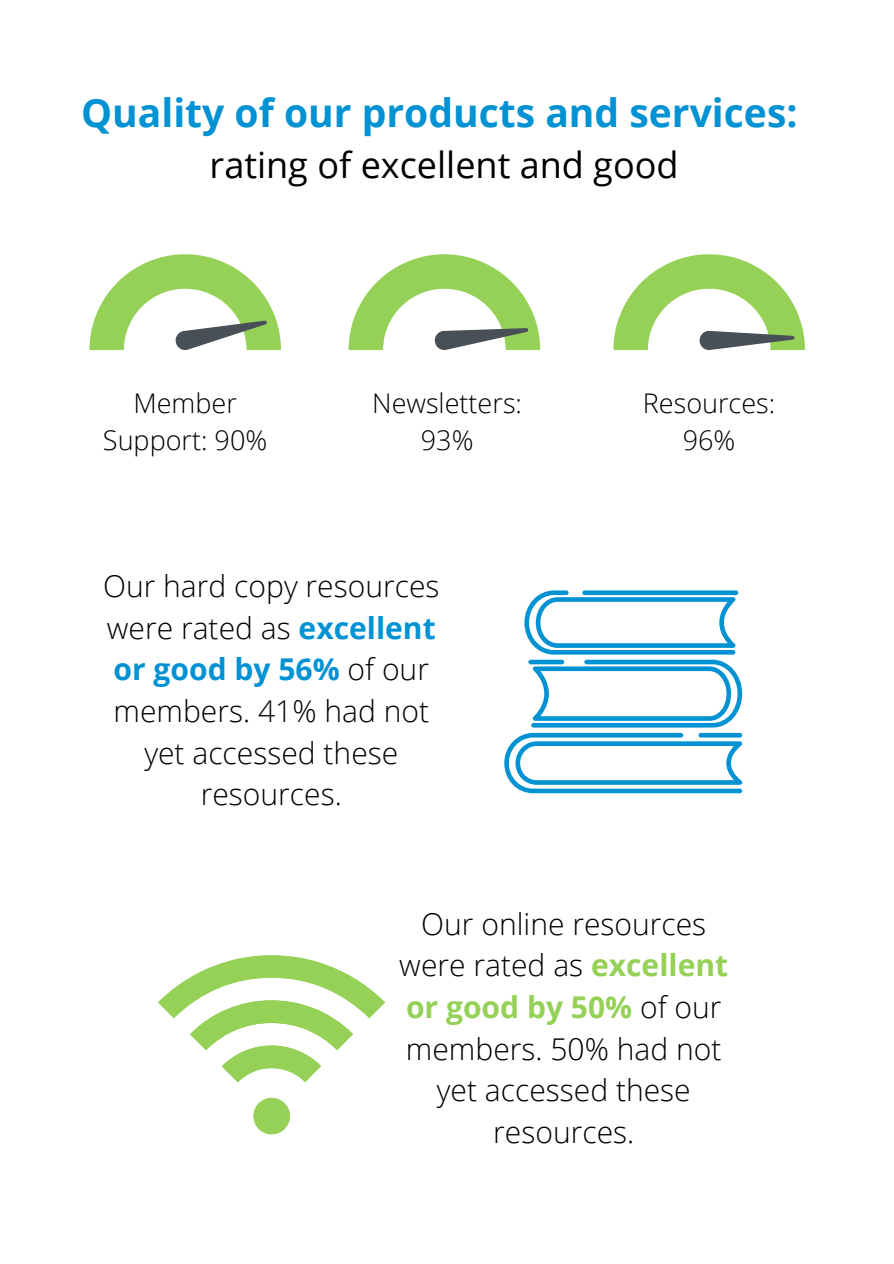
<style>
.page{position:relative;width:894px;height:1264px;background:#fff}
.page>*{position:absolute;margin:0;border:0;box-sizing:border-box;transform-origin:0 0}
.t1{font:700 39px "Open Sans";color:#0092d3}
.t2{font:36px "Open Sans";color:#000}
.t3{font:300 30px/41.7px "Open Sans";color:#000;text-align:center}
.t4{font:300 27px/37.2px "Open Sans";color:#000;text-align:center}
.s1{font-weight:700;color:#0092d3}
.s2{font-weight:700;color:#95d156}
</style>
<div class="page">
<svg style="left:89px;top:254px;width:192px;height:96px"></svg>
<svg style="left:348px;top:254px;width:192px;height:96px"></svg>
<svg style="left:613px;top:254px;width:191px;height:96px"></svg>
<svg style="left:524px;top:590px;width:218px;height:137px"></svg>
<svg style="left:504px;top:733px;width:238px;height:60px"></svg>
<svg style="left:158px;top:955px;width:227px;height:179px"></svg>
<div style="left:253px;top:1097px;width:37px;height:37px;background:#95d156;border-radius:50%"></div>
<p class="t1" style="left:81px;top:85px;width:717px">Quality of our products and services:</p>
<p class="t2" style="left:209px;top:139px;width:470px">rating of excellent and good</p>
<p class="t4" style="left:103px;top:383px;width:166px">Member<br>Support: 90%</p>
<p class="t4" style="left:372px;top:383px;width:151px">Newsletters:<br>93%</p>
<p class="t4" style="left:642px;top:383px;width:134px">Resources:</p>
<p class="t4" style="left:682px;top:421px;width:54px">96%</p>
<p class="t3" style="left:103px;top:564px;width:338px">Our hard copy resources were rated as <span class="s1">excellent or good by 56%</span> of our members. 41% had not yet accessed these resources.</p>
<p class="t3" style="left:399px;top:902px;width:330px">Our online resources were rated as <span class="s2">excellent or good by 50%</span> of our members. 50% had not yet accessed these resources.</p>
</div>
